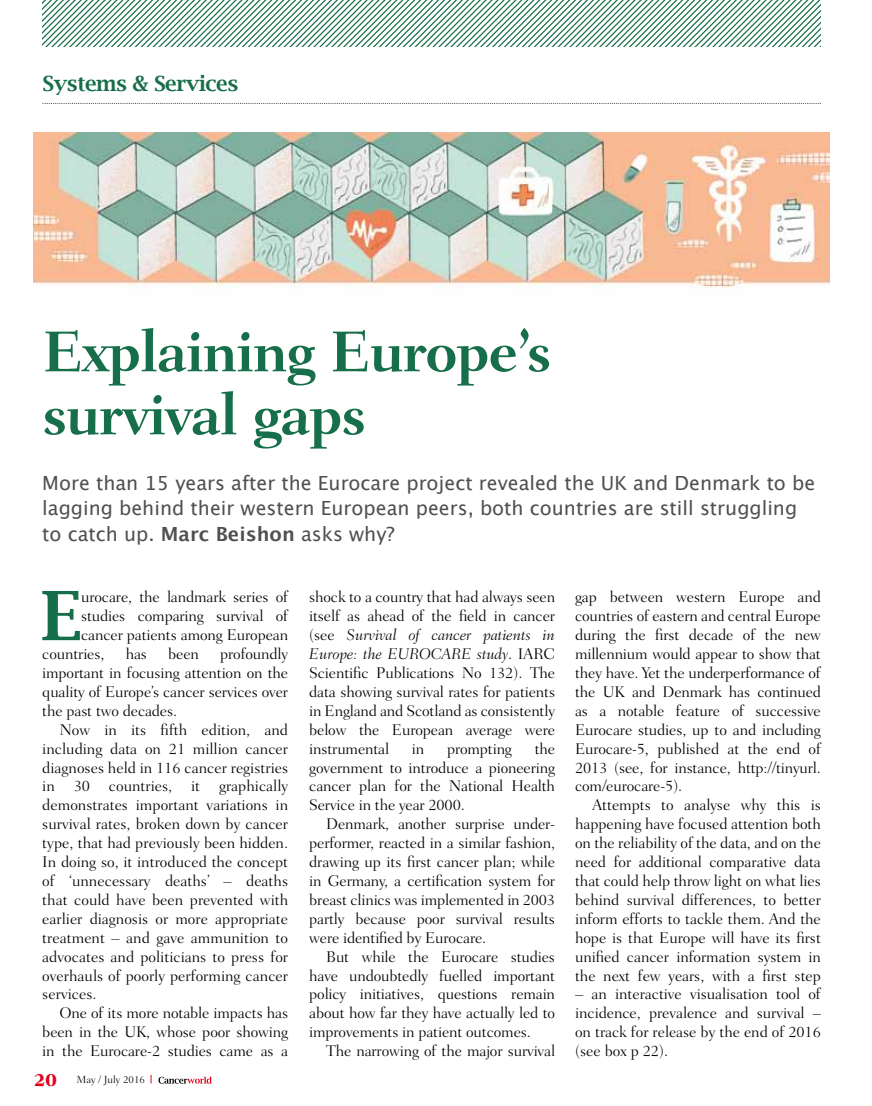
<style>
.page{position:relative;width:872px;height:1106px;background:#fff}
.page>*{position:absolute;margin:0;border:0;box-sizing:border-box;transform-origin:0 0}
.t1{font:600 68.1px "Lucida Bright";color:#176e4a}
.t2{font:700 58.5px/63px "Fairfield LH";letter-spacing:-.025em;color:#176e4a}
.t3{font:600 21px "Lucida Bright";letter-spacing:-.025em;color:#176e4a}
.t4{font:19.5px/25.5px "Lucida Grande";color:#50514f}
.t5{font:300 15.75px/18.9px "Fairfield LH";letter-spacing:-.01em;color:#000;text-align:justify}
.t6{font:300 10.5px "Fairfield LH";color:#000}
.s1{font-weight:700}
.s2{font-weight:800;font-size:18px;color:#e2001a}
.s3{font-style:italic}
</style>
<div class="page">
<svg style="left:158px;top:1076px;width:54px;height:7px"></svg>
<svg style="left:43px;top:0;width:778px;height:47px"></svg>
<svg style="left:43px;top:103px;width:778px;height:1px"></svg>
<img style="left:34px;top:133px;width:795px;height:156px">
<h3 class="t3" style="left:43px;top:71px;width:197px">Systems &amp; Services</h3>
<h2 class="t2" style="left:42px;top:321px;width:511px">Explaining Europe’s survival gaps</h2>
<p class="t4" style="left:42px;top:470px;width:774px">More than 15 years after the Eurocare project revealed the UK and Denmark to be lagging behind their western European peers, both countries are still struggling to catch up. <span class="s1">Marc Beishon</span> asks why?</p>
<h1 class="t1" style="left:41px;top:577px;width:42px">E</h1>
<p class="t5" style="left:81px;top:588px;width:208px">urocare, the landmark series of</p>
<p class="t5" style="left:81px;top:606px;width:208px">studies comparing survival of</p>
<p class="t5" style="left:81px;top:625px;width:208px">cancer patients among European</p>
<p class="t5" style="left:42px;top:644px;width:64px">countries,</p>
<p class="t5" style="left:126px;top:644px;width:23px">has</p>
<p class="t5" style="left:168px;top:644px;width:32px">been</p>
<p class="t5" style="left:42px;top:644px;width:247px;text-indent:178px">profoundly important in focusing attention on the quality of Europe’s cancer services over the past two decades.</p>
<p class="t5" style="left:42px;top:720px;width:247px;text-indent:17px">Now in its fifth edition, and including data on 21 million cancer diagnoses held in 116 cancer registries in 30 countries, it graphically demonstrates important variations in survival rates, broken down by cancer type, that had previously been hidden.<br>In doing so, it introduced the concept of ‘unnecessary deaths’ – deaths that could have been prevented with earlier diagnosis or more appropriate treatment – and gave ammunition to advocates and politicians to press for overhauls of poorly performing cancer services.</p>
<p class="t5" style="left:42px;top:1003px;width:247px;text-indent:17px">One of its more notable impacts has been in the UK, whose poor showing in the Eurocare-2 studies came as a</p>
<p class="t6" style="left:34px;top:1073px;width:112px"><span class="s2">20</span> May / July 2016</p>
<p class="t5" style="left:309px;top:588px;width:247px">shock to a country that had always seen itself as ahead of the field in cancer (see <span class="s3">Survival of cancer patients in Europe: the EUROCARE study</span>. IARC Scientific Publications No 132). The data showing survival rates for patients in England and Scotland as consistently below the European average were instrumental</p>
<p class="t5" style="left:309px;top:739px;width:247px;text-indent:225px">the government to introduce a pioneering cancer plan for the National Health Service in the year 2000.</p>
<p class="t5" style="left:309px;top:814px;width:247px;text-indent:17px">Denmark, another surprise under&shy;performer, reacted in a similar fashion, drawing up its first cancer plan; while in Germany, a certification system for breast clinics was implemented in 2003 partly because poor survival results were identified by Eurocare.</p>
<p class="t5" style="left:309px;top:947px;width:247px;text-indent:17px">But while the Eurocare studies have undoubtedly fuelled important policy initiatives, questions remain about how far they have actually led to improvements in patient outcomes.</p>
<p class="t5" style="left:326px;top:1041px;width:230px">The narrowing of the major survival</p>
<p class="t5" style="left:412px;top:739px;width:14px">in</p>
<p class="t5" style="left:447px;top:739px;width:66px">prompting</p>
<p class="t5" style="left:575px;top:588px;width:247px">gap between western Europe and countries of eastern and central Europe during the first decade of the new millennium would appear to show that they have. Yet the underperformance of the UK and Denmark has continued as a notable feature of successive Eurocare studies, up to and including Eurocare-5, published at the end of 2013 (see, for instance, http://tinyurl. com/eurocare-5).</p>
<p class="t5" style="left:575px;top:795px;width:247px;text-indent:17px">Attempts to analyse why this is happening have focused attention both on the reliability of the data, and on the need for additional comparative data that could help throw light on what lies behind survival differences, to better inform efforts to tackle them. And the hope is that Europe will have its first unified cancer information system in the next few years, with a first step</p>
<p class="t5" style="left:575px;top:984px;width:247px">– an interactive visualisation tool of incidence, prevalence and survival – on track for release by the end of 2016 (see box p 22).</p>
</div>
